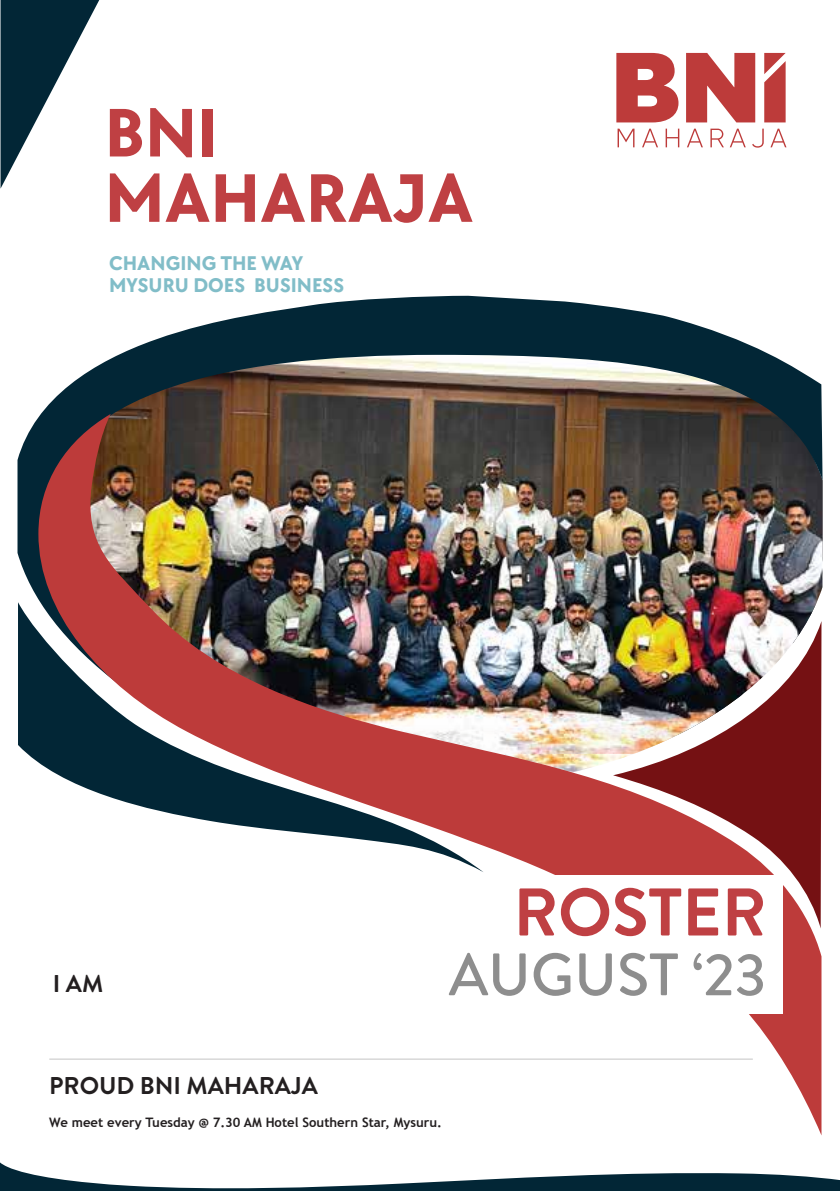
<style>
.page{position:relative;width:840px;height:1191px;background:#fff}
.page>*{position:absolute;margin:0;border:0;box-sizing:border-box;transform-origin:0 0}
.t1{font:700 71px/65.4px "TT Chocolates Trl";color:#bf4043}
.t2{font:700 67.2px "Brandon Grotesque";color:#bf4043}
.t3{font:500 59.8px "Brandon Grotesque";color:#8e8e8e}
.t4{font:700 24.2px "Brandon Grotesque";color:#231f20}
.t5{font:700 20.6px/22.4px "TT Chocolates Trl";color:#81bdc8}
.t6{font:700 13px "Trebuchet MS";color:#231f20}
</style>
<div class="page">
<svg style="left:617px;top:129px;width:17px;height:18px"></svg>
<svg style="left:642px;top:129px;width:15px;height:18px"></svg>
<svg style="left:665px;top:129px;width:14px;height:18px"></svg>
<svg style="left:687px;top:129px;width:15px;height:18px"></svg>
<svg style="left:710px;top:129px;width:13px;height:18px"></svg>
<svg style="left:730px;top:129px;width:15px;height:18px"></svg>
<svg style="left:752px;top:129px;width:11px;height:19px"></svg>
<svg style="left:770px;top:129px;width:16px;height:18px"></svg>
<svg style="left:616px;top:53px;width:62px;height:69px"></svg>
<svg style="left:686px;top:53px;width:68px;height:69px"></svg>
<svg style="left:764px;top:53px;width:21px;height:69px"></svg>
<svg style="left:1px;top:0;width:98px;height:188px"></svg>
<svg style="left:17px;top:296px;width:805px;height:391px"></svg>
<img style="left:38px;top:414px;width:783px;height:720px">
<img style="left:18px;top:602px;width:465px;height:270px">
<img style="left:612px;top:621px;width:209px;height:307px">
<svg style="left:0;top:1162px;width:839px;height:29px"></svg>
<div style="left:478px;top:875px;width:304px;height:138px;background:#fff"></div>
<h1 class="t1" style="left:104px;top:97px;width:370px">BNI<br>MAHARAJA</h1>
<h3 class="t5" style="left:109px;top:251px;width:236px">CHANGING THE WAY<br>MYSURU DOES BUSINESS</h3>
<h3 class="t4" style="left:53px;top:967px;width:52px">I AM</h3>
<h2 class="t2" style="left:513px;top:865px;width:254px">ROSTER</h2>
<h3 class="t3" style="left:448px;top:933px;width:319px">AUGUST ‘23</h3>
<h3 class="t4" style="left:49px;top:1068px;width:270px">PROUD BNI MAHARAJA</h3>
<p class="t6" style="left:49px;top:1114px;width:394px">We meet every Tuesday @ 7.30 AM Hotel Southern Star, Mysuru.</p>
</div>
